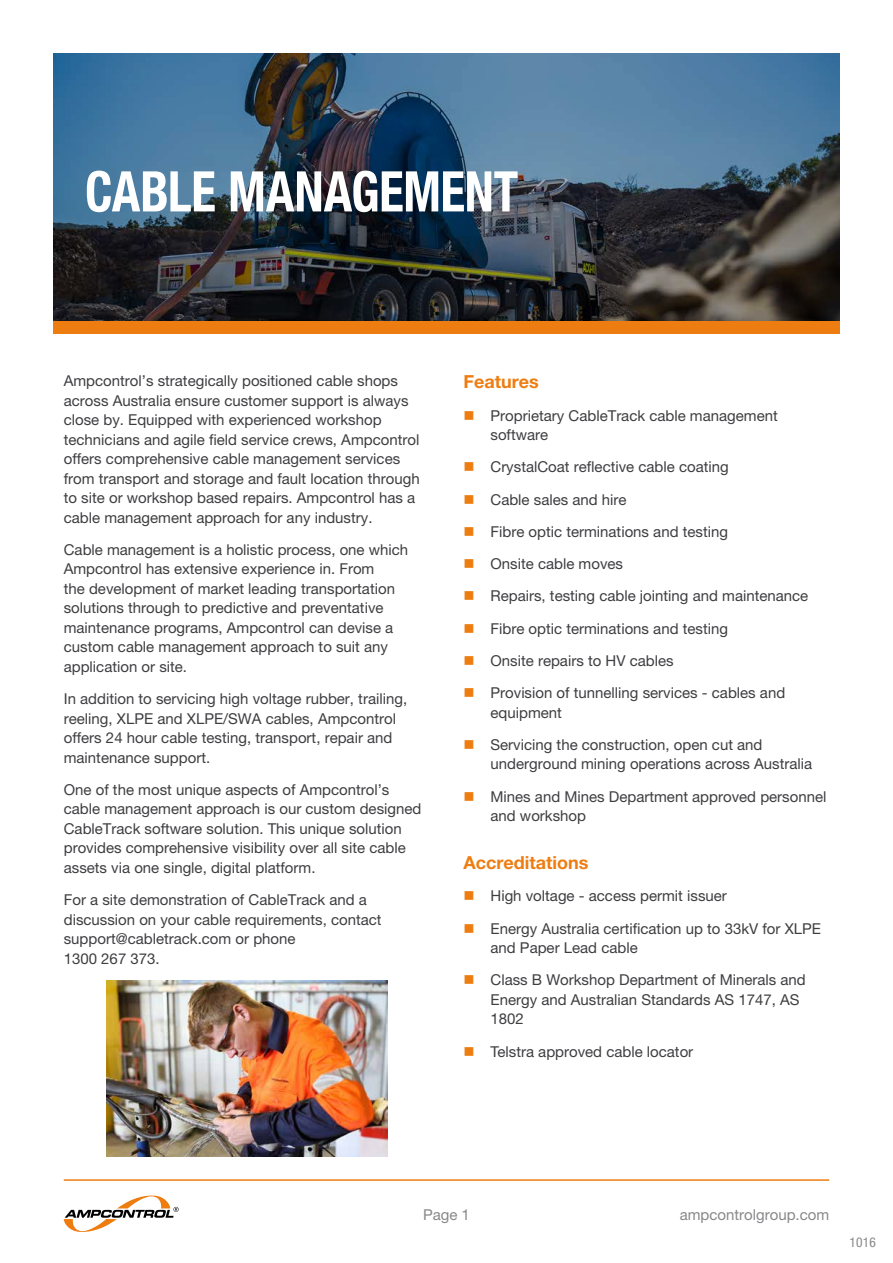
<style>
.page{position:relative;width:893px;height:1263px;background:#fff}
.page>*{position:absolute;margin:0;border:0;box-sizing:border-box;transform-origin:0 0}
.t1{font:700 condensed 56.1px "Helvetica Neue";letter-spacing:-.005em;color:#fff;scale:.91 1}
.t2{font:700 18px "Helvetica Neue";color:#ee7d11}
.t3{font:15px/19.5px "Helvetica Neue";color:#3e3d40}
.t4{font:15px "Helvetica Neue";color:#87888a}
.t5{font:condensed 13.5px "Helvetica Neue";color:#87888a}
</style>
<div class="page">
<img style="left:106px;top:980px;width:281px;height:177px">
<img style="left:53px;top:53px;width:787px;height:268px">
<div style="left:53px;top:321px;width:787px;height:13px;background:#ee7d11"></div>
<hr style="left:64px;top:1179px;width:765px;height:2px;background:#ee7d11">
<svg style="left:64px;top:1195px;width:115px;height:37px"></svg>
<h1 class="t1" style="left:85px;top:158px;width:477px">CABLE MANAGEMENT</h1>
<p class="t3" style="left:64px;top:371px;width:357px">Ampcontrol’s strategically positioned cable shops across Australia ensure customer support is always close by. Equipped with experienced workshop technicians and agile field service crews, Ampcontrol offers comprehensive cable management services from transport and storage and fault location through to site or workshop based repairs. Ampcontrol has a cable management approach for any industry.</p>
<p class="t3" style="left:64px;top:539px;width:346px">Cable management is a holistic process, one which Ampcontrol has extensive experience in. From<br>the development of market leading transportation solutions through to predictive and preventative maintenance programs, Ampcontrol can devise a custom cable management approach to suit any application or site.</p>
<p class="t3" style="left:64px;top:689px;width:345px">In addition to servicing high voltage rubber, trailing, reeling, XLPE and XLPE/SWA cables, Ampcontrol offers 24 hour cable testing, transport, repair and maintenance support.</p>
<p class="t3" style="left:64px;top:779px;width:359px">One of the most unique aspects of Ampcontrol’s cable management approach is our custom designed CableTrack software solution. This unique solution provides comprehensive visibility over all site cable assets via one single, digital platform.</p>
<p class="t3" style="left:64px;top:890px;width:319px">For a site demonstration of CableTrack and a discussion on your cable requirements, contact support@cabletrack.com or phone<br>1300 267 373.</p>
<p class="t2" style="left:463px;top:371px;width:77px">Features</p>
<p class="t3" style="left:490px;top:405px;width:289px">Proprietary CableTrack cable management software</p>
<p class="t3" style="left:490px;top:451px;width:319px;line-height:32.2px">CrystalCoat reflective cable coating<br>Cable sales and hire<br>Fibre optic terminations and testing<br>Onsite cable moves<br>Repairs, testing cable jointing and maintenance Fibre optic terminations and testing<br>Onsite repairs to HV cables<br>Provision of tunnelling services - cables and</p>
<p class="t3" style="left:490px;top:696px;width:274px;line-height:32.2px">equipment<br>Servicing the construction, open cut and</p>
<p class="t3" style="left:490px;top:748px;width:337px;line-height:32.2px">underground mining operations across Australia<br>Mines and Mines Department approved personnel</p>
<p class="t3" style="left:490px;top:806px;width:97px">and workshop</p>
<p class="t2" style="left:463px;top:852px;width:126px">Accreditations</p>
<p class="t3" style="left:490px;top:880px;width:332px;line-height:32.2px">High voltage - access permit issuer<br>Energy Australia certification up to 33kV for XLPE</p>
<p class="t3" style="left:490px;top:931px;width:317px;line-height:32.2px">and Paper Lead cable<br>Class B Workshop Department of Minerals and</p>
<p class="t3" style="left:490px;top:990px;width:310px">Energy and Australian Standards AS 1747, AS<br>1802</p>
<p class="t3" style="left:490px;top:1041px;width:204px">Telstra approved cable locator</p>
<p class="t4" style="left:423px;top:1205px;width:48px">Page 1</p>
<p class="t4" style="left:680px;top:1205px;width:151px">ampcontrolgroup.com</p>
<p class="t5" style="left:850px;top:1234px;width:28px">1016</p>
</div>
